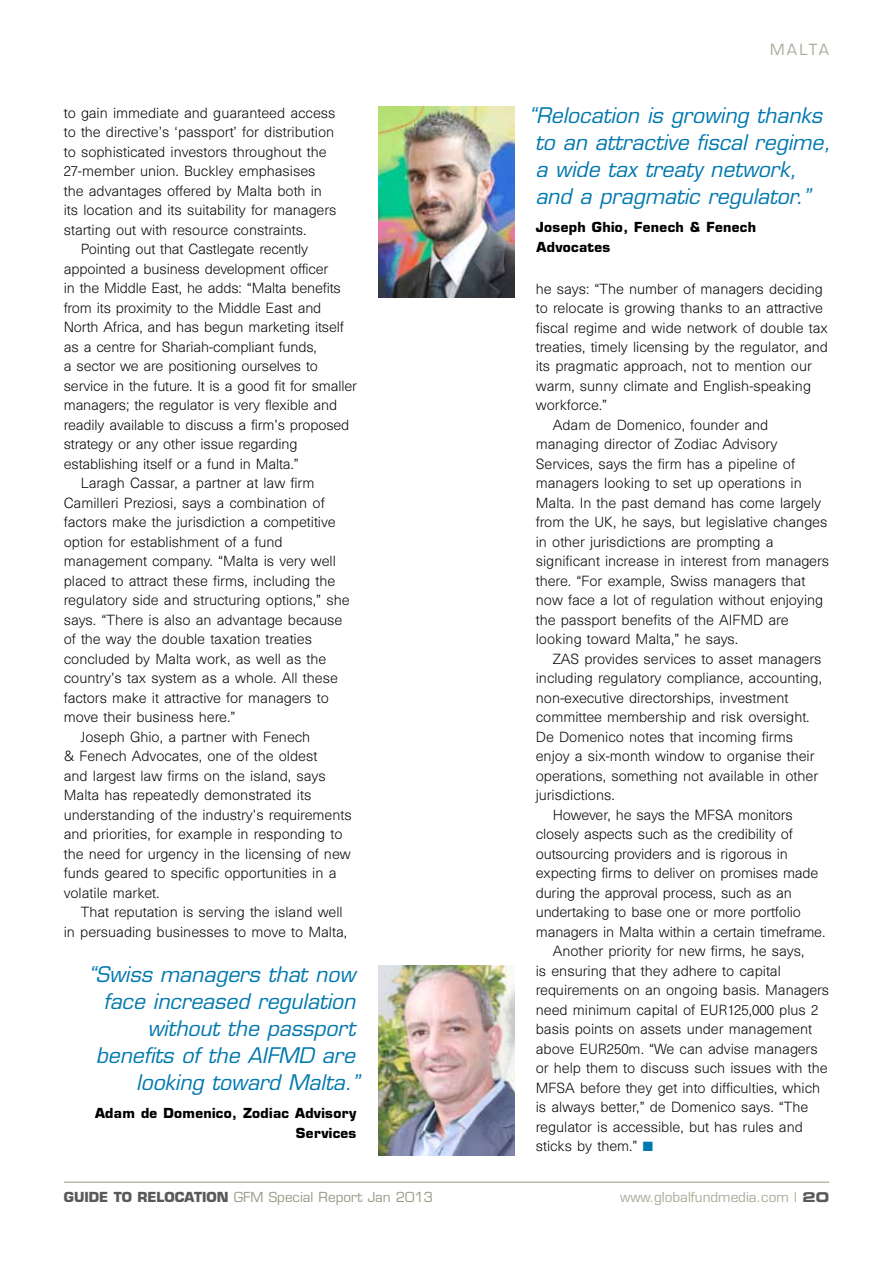
<style>
.page{position:relative;width:893px;height:1263px;background:#fff}
.page>*{position:absolute;margin:0;border:0;box-sizing:border-box;transform-origin:0 0}
.t1{font:italic 21px/27px "Eurostile";color:#0078ae}
.t2{font:15px "Eurostile";letter-spacing:.12em;color:#a9ab98}
.t3{font:300 13.5px "Unica SB";color:#000}
.t4{font:700 13.5px/19.5px "Eurostile";letter-spacing:.025em;color:#000}
.t5{font:13.5px "Eurostile";color:#989b85}
.t6{font:13.5px "Eurostile";color:#a9ab98}
.s1{color:#0078ae}
.s2{font-weight:700;color:#58595b}
.s3{font-family:"Eurostile Bold Extended Two";color:#58595b}
</style>
<div class="page">
<hr style="left:64px;top:1182px;width:765px;height:1px;background:#989b85">
<img style="left:378px;top:106px;width:136px;height:192px">
<img style="left:378px;top:965px;width:136px;height:191px">
<p class="t3" style="left:64px;top:105px;width:273px">to gain immediate and guaranteed access</p>
<p class="t3" style="left:64px;top:124px;width:272px">to the directive’s ‘passport’ for distribution</p>
<p class="t3" style="left:64px;top:144px;width:264px">to sophisticated investors throughout the</p>
<p class="t3" style="left:64px;top:163px;width:253px">27-member union. Buckley emphasises</p>
<p class="t3" style="left:64px;top:183px;width:260px">the advantages offered by Malta both in</p>
<p class="t3" style="left:64px;top:202px;width:274px">its location and its suitability for managers</p>
<p class="t3" style="left:64px;top:222px;width:244px">starting out with resource constraints.</p>
<p class="t3" style="left:81px;top:241px;width:229px">Pointing out that Castlegate recently</p>
<p class="t3" style="left:64px;top:261px;width:266px">appointed a business development officer</p>
<p class="t3" style="left:64px;top:280px;width:278px">in the Middle East, he adds: “Malta benefits</p>
<p class="t3" style="left:64px;top:300px;width:259px">from its proximity to the Middle East and</p>
<p class="t3" style="left:64px;top:319px;width:281px">North Africa, and has begun marketing itself</p>
<p class="t3" style="left:64px;top:339px;width:255px">as a centre for Shariah-compliant funds,</p>
<p class="t3" style="left:64px;top:358px;width:256px">a sector we are positioning ourselves to</p>
<p class="t3" style="left:64px;top:378px;width:295px">service in the future. It is a good fit for smaller</p>
<p class="t3" style="left:64px;top:397px;width:275px">managers; the regulator is very flexible and</p>
<p class="t3" style="left:64px;top:417px;width:287px">readily available to discuss a firm’s proposed</p>
<p class="t3" style="left:64px;top:436px;width:235px">strategy or any other issue regarding</p>
<p class="t3" style="left:64px;top:456px;width:237px">establishing itself or a fund in Malta.”</p>
<p class="t3" style="left:81px;top:475px;width:235px">Laragh Cassar, a partner at law firm</p>
<p class="t3" style="left:64px;top:495px;width:262px">Camilleri Preziosi, says a combination of</p>
<p class="t3" style="left:64px;top:514px;width:273px">factors make the jurisdiction a competitive</p>
<p class="t3" style="left:64px;top:534px;width:220px">option for establishment of a fund</p>
<p class="t3" style="left:64px;top:553px;width:274px">management company. “Malta is very well</p>
<p class="t3" style="left:64px;top:573px;width:273px">placed to attract these firms, including the</p>
<p class="t3" style="left:64px;top:592px;width:287px">regulatory side and structuring options,” she</p>
<p class="t3" style="left:64px;top:612px;width:280px">says. “There is also an advantage because</p>
<p class="t3" style="left:64px;top:631px;width:250px">of the way the double taxation treaties</p>
<p class="t3" style="left:64px;top:651px;width:264px">concluded by Malta work, as well as the</p>
<p class="t3" style="left:64px;top:670px;width:276px">country’s tax system as a whole. All these</p>
<p class="t3" style="left:64px;top:689px;width:267px">factors make it attractive for managers to</p>
<p class="t3" style="left:64px;top:709px;width:173px">move their business here.”</p>
<p class="t3" style="left:81px;top:728px;width:231px">Joseph Ghio, a partner with Fenech</p>
<p class="t3" style="left:64px;top:748px;width:255px">&amp; Fenech Advocates, one of the oldest</p>
<p class="t3" style="left:64px;top:767px;width:263px">and largest law firms on the island, says</p>
<p class="t3" style="left:64px;top:787px;width:249px">Malta has repeatedly demonstrated its</p>
<p class="t3" style="left:64px;top:806px;width:289px">understanding of the industry’s requirements</p>
<p class="t3" style="left:64px;top:826px;width:280px">and priorities, for example in responding to</p>
<p class="t3" style="left:64px;top:845px;width:288px">the need for urgency in the licensing of new</p>
<p class="t3" style="left:64px;top:865px;width:274px">funds geared to specific opportunities in a</p>
<p class="t3" style="left:64px;top:884px;width:97px">volatile market.</p>
<p class="t3" style="left:81px;top:904px;width:263px">That reputation is serving the island well</p>
<p class="t3" style="left:64px;top:923px;width:285px">in persuading businesses to move to Malta,</p>
<h1 class="t1" style="left:88px;top:961px;width:273px;text-align:right">“Swiss managers that now face increased regulation without the passport benefits of the AIFMD are looking toward Malta.”</h1>
<p class="t4" style="left:95px;top:1103px;width:263px;text-align:right">Adam de Domenico, Zodiac Advisory<br>Services</p>
<p class="t2" style="left:770px;top:40px;width:61px">Malta</p>
<h1 class="t1" style="left:535px;top:102px;width:297px;text-indent:-7px">“Relocation is growing thanks to an attractive fiscal regime, a wide tax treaty network, and a pragmatic regulator.”</h1>
<p class="t4" style="left:536px;top:217px;width:222px">Joseph Ghio, Fenech &amp; Fenech<br>Advocates</p>
<p class="t3" style="left:536px;top:280px;width:289px">he says: “The number of managers deciding</p>
<p class="t3" style="left:536px;top:300px;width:289px">to relocate is growing thanks to an attractive</p>
<p class="t3" style="left:536px;top:319px;width:293px">fiscal regime and wide network of double tax</p>
<p class="t3" style="left:536px;top:339px;width:294px">treaties, timely licensing by the regulator, and</p>
<p class="t3" style="left:536px;top:358px;width:278px">its pragmatic approach, not to mention our</p>
<p class="t3" style="left:536px;top:378px;width:277px">warm, sunny climate and English-speaking</p>
<p class="t3" style="left:536px;top:397px;width:73px">workforce.”</p>
<p class="t3" style="left:553px;top:417px;width:217px">Adam de Domenico, founder and</p>
<p class="t3" style="left:536px;top:436px;width:243px">managing director of Zodiac Advisory</p>
<p class="t3" style="left:536px;top:456px;width:261px">Services, says the firm has a pipeline of</p>
<p class="t3" style="left:536px;top:475px;width:267px">managers looking to set up operations in</p>
<p class="t3" style="left:536px;top:495px;width:287px">Malta. In the past demand has come largely</p>
<p class="t3" style="left:536px;top:514px;width:293px">from the UK, he says, but legislative changes</p>
<p class="t3" style="left:536px;top:534px;width:239px">in other jurisdictions are prompting a</p>
<p class="t3" style="left:536px;top:553px;width:295px">significant increase in interest from managers</p>
<p class="t3" style="left:536px;top:573px;width:271px">there. “For example, Swiss managers that</p>
<p class="t3" style="left:536px;top:592px;width:289px">now face a lot of regulation without enjoying</p>
<p class="t3" style="left:536px;top:612px;width:254px">the passport benefits of the AIFMD are</p>
<p class="t3" style="left:536px;top:631px;width:204px">looking toward Malta,” he says.</p>
<p class="t3" style="left:553px;top:651px;width:270px">ZAS provides services to asset managers</p>
<p class="t3" style="left:536px;top:670px;width:288px">including regulatory compliance, accounting,</p>
<p class="t3" style="left:536px;top:690px;width:254px">non-executive directorships, investment</p>
<p class="t3" style="left:536px;top:709px;width:275px">committee membership and risk oversight.</p>
<p class="t3" style="left:536px;top:729px;width:259px">De Domenico notes that incoming firms</p>
<p class="t3" style="left:536px;top:748px;width:280px">enjoy a six-month window to organise their</p>
<p class="t3" style="left:536px;top:768px;width:284px">operations, something not available in other</p>
<p class="t3" style="left:536px;top:787px;width:81px">jurisdictions.</p>
<p class="t3" style="left:553px;top:807px;width:241px">However, he says the MFSA monitors</p>
<p class="t3" style="left:536px;top:826px;width:258px">closely aspects such as the credibility of</p>
<p class="t3" style="left:536px;top:846px;width:254px">outsourcing providers and is rigorous in</p>
<p class="t3" style="left:536px;top:865px;width:284px">expecting firms to deliver on promises made</p>
<p class="t3" style="left:536px;top:885px;width:258px">during the approval process, such as an</p>
<p class="t3" style="left:536px;top:904px;width:267px">undertaking to base one or more portfolio</p>
<p class="t3" style="left:536px;top:924px;width:291px">managers in Malta within a certain timeframe.</p>
<p class="t3" style="left:553px;top:943px;width:253px">Another priority for new firms, he says,</p>
<p class="t3" style="left:536px;top:963px;width:247px">is ensuring that they adhere to capital</p>
<p class="t3" style="left:536px;top:982px;width:295px">requirements on an ongoing basis. Managers</p>
<p class="t3" style="left:536px;top:1002px;width:284px">need minimum capital of EUR125,000 plus 2</p>
<p class="t3" style="left:536px;top:1021px;width:278px">basis points on assets under management</p>
<p class="t3" style="left:536px;top:1041px;width:283px">above EUR250m. “We can advise managers</p>
<p class="t3" style="left:536px;top:1060px;width:293px">or help them to discuss such issues with the</p>
<p class="t3" style="left:536px;top:1080px;width:286px">MFSA before they get into difficulties, which</p>
<p class="t3" style="left:536px;top:1099px;width:274px">is always better,” de Domenico says. “The</p>
<p class="t3" style="left:536px;top:1119px;width:269px">regulator is accessible, but has rules and</p>
<p class="t3" style="left:536px;top:1138px;width:119px">sticks by them.” <span class="s1">■</span></p>
<p class="t5" style="left:64px;top:1188px;width:371px"><span class="s2">Guide to relocation</span> GFM Special Report Jan 2013</p>
<p class="t6" style="left:620px;top:1188px;width:210px">www.globalfundmedia.com | <span class="s3">20</span></p>
</div>
